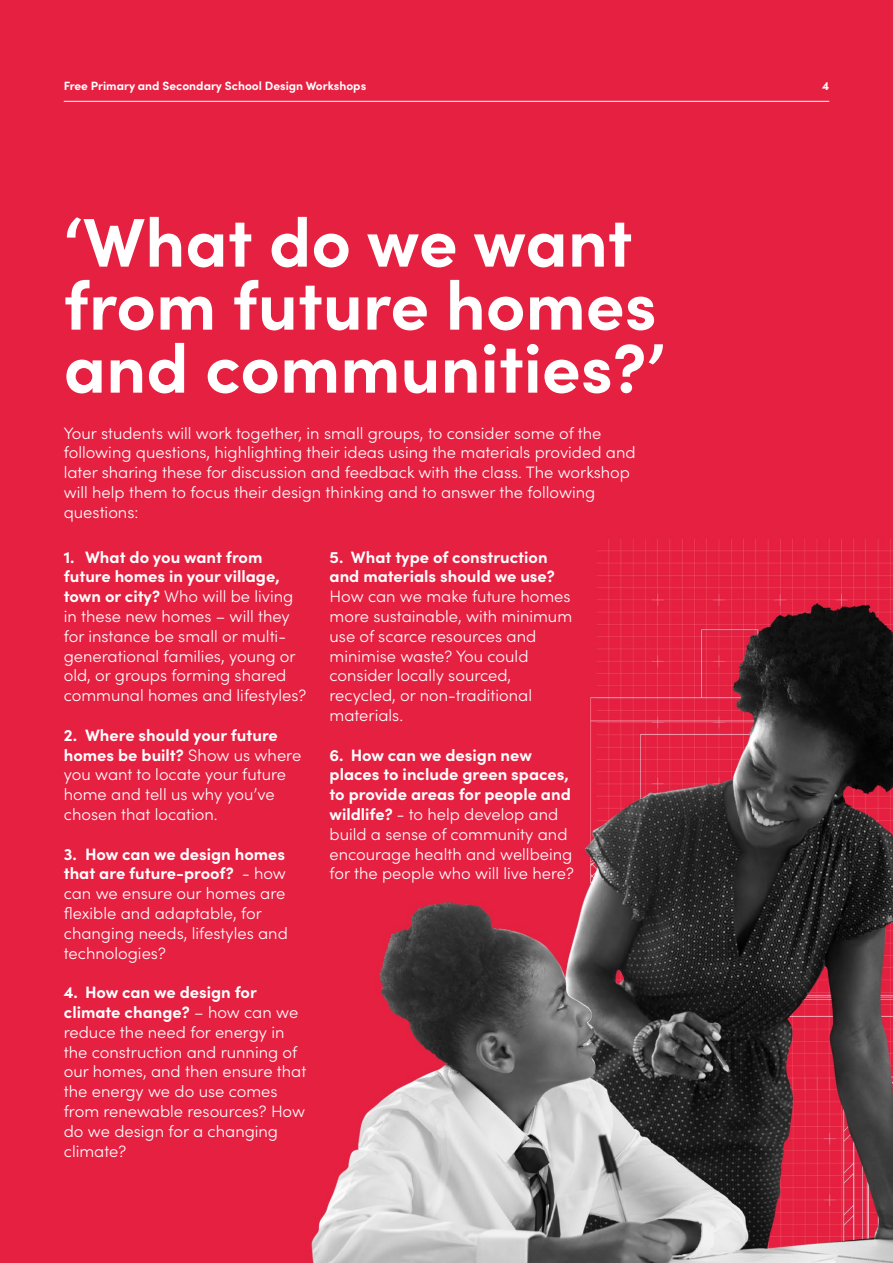
<style>
.page{position:relative;width:893px;height:1263px;background:#fff}
.page>*{position:absolute;margin:0;border:0;box-sizing:border-box;transform-origin:0 0}
.MOBIE_Para{font:700 69px/63px "Sofia Pro";color:#fff}
.MOBIE_Para-2{font:300 16.5px/19.8px "Sofia Pro";color:#fff}
.t1{font:700 12px "Sofia Pro";color:#fff}
.s1{font-weight:700}
</style>
<div class="page">
<img style="left:0;top:0;width:893px;height:1263px">
<hr style="left:64px;top:101px;width:765px;height:1px;background:#fff">
<p class="t1" style="left:64px;top:77px;width:304px">Free Primary and Secondary School Design Workshops</p>
<p class="t1" style="left:822px;top:77px;width:9px">4</p>
<p class="MOBIE_Para" style="left:64px;top:205px;width:602px">‘What do we want from future homes and communities?’</p>
<p class="MOBIE_Para-2" style="left:64px;top:422px;width:573px">Your students will work together, in small groups, to consider some of the following questions, highlighting their ideas using the materials provided and later sharing these for discussion and feedback with the class. The workshop will help them to focus their design thinking and to answer the following questions:</p>
<p class="MOBIE_Para-2" style="left:64px;top:546px;width:244px"><span class="s1">1. What do you want from future homes in your village, town or city?</span> Who will be living in these new homes – will they for instance be small or multi&shy;generational families, young or old, or groups forming shared communal homes and lifestyles?</p>
<p class="MOBIE_Para-2" style="left:64px;top:724px;width:239px"><span class="s1">2. Where should your future homes be built?</span> Show us where you want to locate your future home and tell us why you’ve chosen that location.</p>
<p class="MOBIE_Para-2" style="left:64px;top:843px;width:226px"><span class="s1">3. How can we design homes that are future-proof?</span> - how can we ensure our homes are flexible and adaptable, for changing needs, lifestyles and technologies?</p>
<p class="MOBIE_Para-2" style="left:64px;top:982px;width:244px"><span class="s1">4. How can we design for climate change?</span> – how can we reduce the need for energy in the construction and running of our homes, and then ensure that the energy we do use comes from renewable resources? How do we design for a changing climate?</p>
<p class="MOBIE_Para-2" style="left:330px;top:546px;width:244px"><span class="s1">5. What type of construction and materials should we use?<br></span>How can we make future homes more sustainable, with minimum use of scarce resources and minimise waste? You could consider locally sourced, recycled, or non-traditional materials.</p>
<p class="MOBIE_Para-2" style="left:330px;top:744px;width:246px"><span class="s1">6. How can we design new places to include green spaces, to provide areas for people and wildlife?</span> - to help develop and build a sense of community and encourage health and wellbeing for the people who will live here?</p>
</div>
